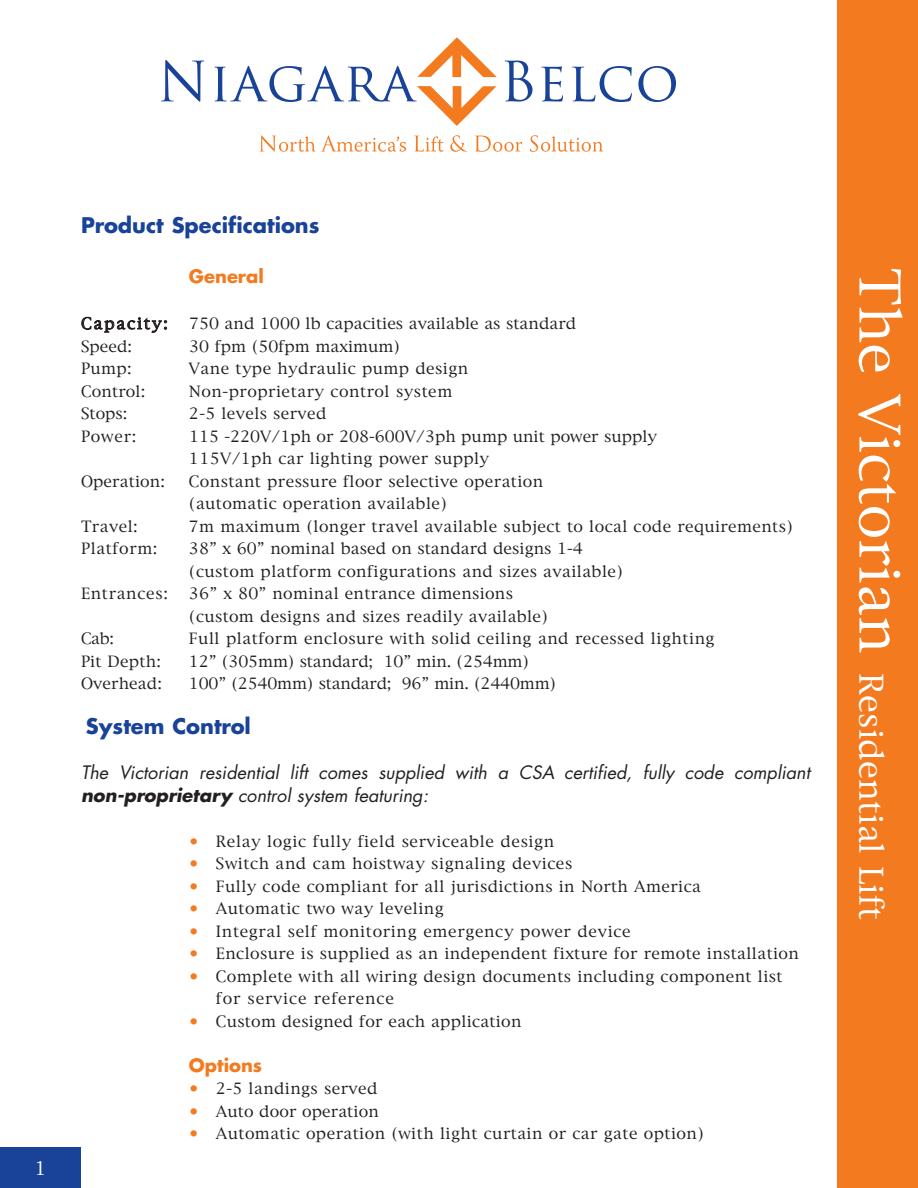
<style>
.page{position:relative;width:918px;height:1188px;background:#fff}
.page>*{position:absolute;margin:0;border:0;box-sizing:border-box;transform-origin:0 0}
.t1{font:31.5px "New York";color:#fff}
.t2{font:700 21px "Futura";color:#194299}
.t3{font:italic 18px/22.5px "Futura";color:#231f1f}
.t4{font:700 18px "Futura";color:#f47a1f}
.t5{font:18px "New York";color:#fff}
.t6{font:15px/22.5px "New York";letter-spacing:.025em;color:#231f1f}
.t7{font:15px/22.5px "New York";color:#231f1f}
.t8{font:15px "New York";letter-spacing:.005em;color:#231f1f}
.t9{font:15px "New York";letter-spacing:-.01em;color:#231f1f}
.t10{font:15px "New York";letter-spacing:.045em;color:#231f1f}
.t11{font:15px "New York";letter-spacing:.12em;color:#231f1f}
.s1{font-weight:700}
.s2{color:#f47a1f}
.s3{font-size:54px}
</style>
<div class="page">
<div style="left:837px;top:0;width:81px;height:1188px;background:#f47a1f"></div>
<div style="left:0;top:1148px;width:81px;height:40px;background:#194299"></div>
<svg style="left:161px;top:60px;width:43px;height:42px"></svg>
<svg style="left:505px;top:61px;width:28px;height:41px"></svg>
<svg style="left:541px;top:66px;width:22px;height:36px"></svg>
<svg style="left:572px;top:66px;width:60px;height:36px"></svg>
<svg style="left:638px;top:66px;width:38px;height:36px"></svg>
<svg style="left:259px;top:135px;width:147px;height:17px"></svg>
<svg style="left:414px;top:136px;width:30px;height:16px"></svg>
<svg style="left:450px;top:135px;width:17px;height:17px"></svg>
<svg style="left:475px;top:135px;width:47px;height:17px"></svg>
<svg style="left:530px;top:135px;width:73px;height:17px"></svg>
<svg style="left:215px;top:37px;width:282px;height:89px"></svg>
<p class="t5" style="left:35px;top:1161px;width:14px">1</p>
<h2 class="t2" style="left:81px;top:216px;width:240px">Product Specifications</h2>
<p class="t4" style="left:189px;top:268px;width:76px">General</p>
<p class="t11" style="left:81px;top:317px;width:88px">Capacity:</p>
<p class="t8" style="left:189px;top:317px;width:389px">750 and 1000 lb capacities available as standard</p>
<p class="t6" style="left:81px;top:336px;width:53px">Speed:</p>
<p class="t7" style="left:189px;top:336px;width:213px">30 fpm (50fpm maximum)</p>
<p class="t6" style="left:81px;top:359px;width:52px">Pump:</p>
<p class="t6" style="left:189px;top:359px;width:281px">Vane type hydraulic pump design</p>
<p class="t6" style="left:81px;top:381px;width:66px">Control:</p>
<p class="t6" style="left:189px;top:381px;width:265px">Non-proprietary control system</p>
<p class="t6" style="left:81px;top:404px;width:48px">Stops:</p>
<p class="t6" style="left:189px;top:404px;width:139px">2-5 levels served</p>
<p class="t6" style="left:81px;top:426px;width:57px">Power:</p>
<p class="t7" style="left:189px;top:426px;width:470px">115 -220V/1ph or 208-600V/3ph pump unit power supply<br>115V/1ph car lighting power supply</p>
<p class="t8" style="left:81px;top:475px;width:85px">Operation:</p>
<p class="t6" style="left:189px;top:471px;width:356px">Constant pressure floor selective operation (automatic operation available)</p>
<p class="t6" style="left:81px;top:516px;width:58px">Travel:</p>
<p class="t6" style="left:189px;top:516px;width:606px">7m maximum (longer travel available subject to local code requirements)</p>
<p class="t6" style="left:81px;top:539px;width:78px">Platform:</p>
<p class="t6" style="left:189px;top:539px;width:436px">38” x 60” nominal based on standard designs 1-4 (custom platform configurations and sizes available)</p>
<p class="t10" style="left:81px;top:587px;width:89px">Entrances:</p>
<p class="t6" style="left:189px;top:584px;width:361px">36” x 80” nominal entrance dimensions (custom designs and sizes readily available)</p>
<p class="t6" style="left:81px;top:629px;width:34px">Cab:</p>
<p class="t6" style="left:189px;top:629px;width:527px">Full platform enclosure with solid ceiling and recessed lighting</p>
<p class="t6" style="left:81px;top:651px;width:81px">Pit Depth:</p>
<p class="t9" style="left:189px;top:655px;width:342px">12” (305mm) standard; 10” min. (254mm)</p>
<p class="t6" style="left:81px;top:674px;width:83px">Overhead:</p>
<p class="t9" style="left:189px;top:677px;width:369px">100” (2540mm) standard; 96” min. (2440mm)</p>
<h2 class="t2" style="left:86px;top:717px;width:167px">System Control</h2>
<p class="t3" style="left:81px;top:763px;width:734px">The Victorian residential lift comes supplied with a CSA certified, fully code compliant <span class="s1">non-proprietary</span> control system featuring:</p>
<p class="t6" style="left:189px;top:831px;width:367px"><span class="s2">•</span> Relay logic fully field serviceable design</p>
<p class="t6" style="left:189px;top:854px;width:385px"><span class="s2">•</span> Switch and cam hoistway signaling devices</p>
<p class="t6" style="left:189px;top:876px;width:514px"><span class="s2">•</span> Fully code compliant for all jurisdictions in North America</p>
<p class="t6" style="left:189px;top:899px;width:256px"><span class="s2">•</span> Automatic two way leveling</p>
<p class="t6" style="left:189px;top:921px;width:443px"><span class="s2">•</span> Integral self monitoring emergency power device</p>
<p class="t6" style="left:189px;top:944px;width:611px"><span class="s2">•</span> Enclosure is supplied as an independent fixture for remote installation</p>
<p class="t6" style="left:216px;top:966px;width:568px;text-indent:-27px"><span class="s2">•</span> Complete with all wiring design documents including component list for service reference</p>
<p class="t6" style="left:189px;top:1011px;width:334px"><span class="s2">•</span> Custom designed for each application</p>
<p class="t4" style="left:189px;top:1057px;width:75px">Options</p>
<p class="t6" style="left:189px;top:1079px;width:190px"><span class="s2">•</span> 2-5 landings served</p>
<p class="t8" style="left:189px;top:1105px;width:191px"><span class="s2">•</span> Auto door operation</p>
<p class="t6" style="left:189px;top:1124px;width:517px"><span class="s2">•</span> Automatic operation (with light curtain or car gate option)</p>
<h1 class="t1" style="left:885px;top:268px;width:654px;rotate:90deg"><span class="s3">The Victorian</span> Residential Lift</h1>
</div>
